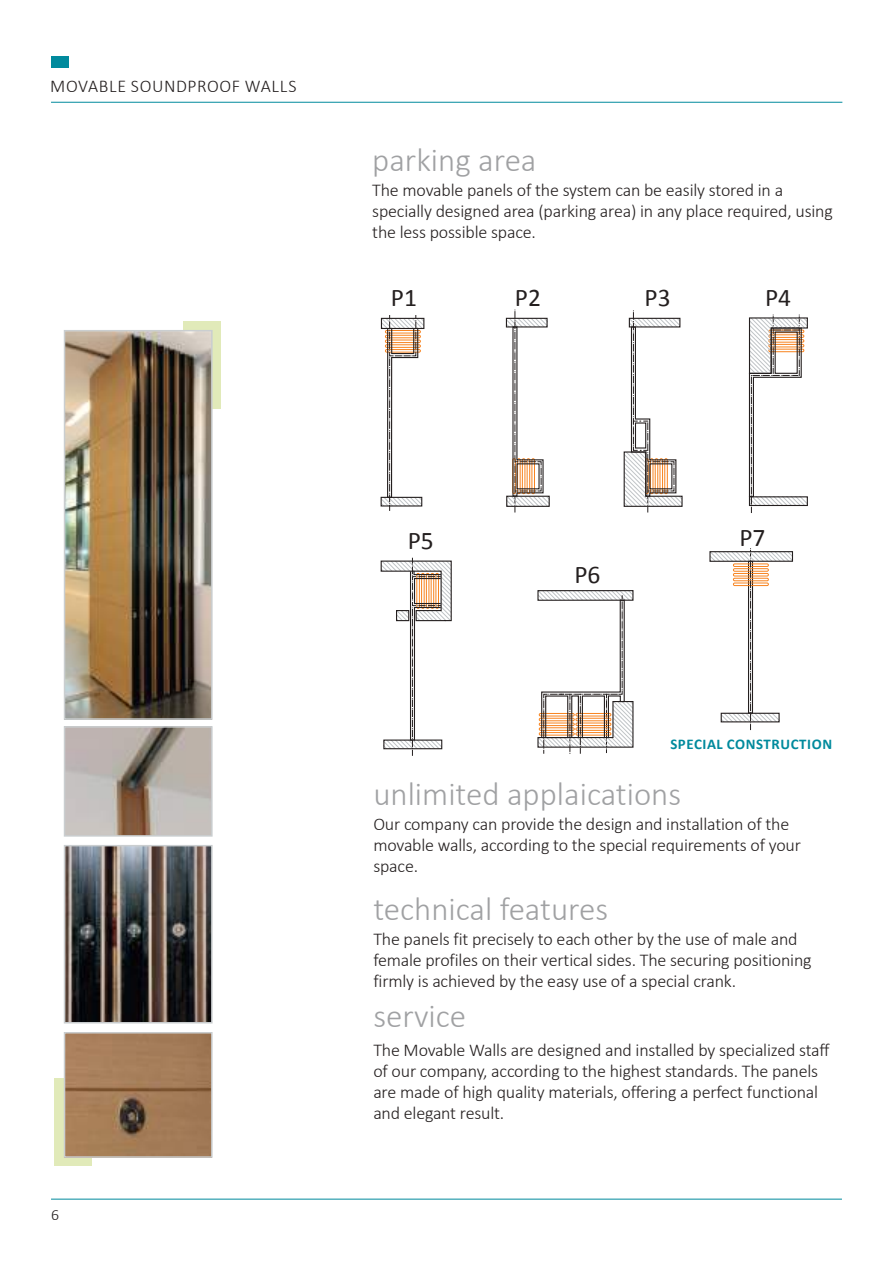
<style>
.page{position:relative;width:893px;height:1263px;background:#fff}
.page>*{position:absolute;margin:0;border:0;box-sizing:border-box;transform-origin:0 0}
.t1{font:300 33px "Calibri";color:#a0a1a3}
.t2{font:25.5px "Calibri";color:#241f1f}
.t3{font:300 18px/21px "Calibri";letter-spacing:-.01em;color:#241f1f}
.t4{font:300 18px "Calibri";letter-spacing:.03em;color:#241f1f}
.t5{font:300 15.75px "Calibri";color:#241f1f}
.t6{font:700 14.85px "Calibri";letter-spacing:.04em;color:#008a9d}
</style>
<div class="page">
<hr style="left:51px;top:102px;width:791px;height:1px;background:#008a9d">
<hr style="left:51px;top:1199px;width:791px;height:1px;background:#008a9d">
<div style="left:51px;top:57px;width:18px;height:11px;background:#008a9d"></div>
<div style="left:183px;top:321px;width:38px;height:88px;background:#e1eab9"></div>
<div style="left:54px;top:1079px;width:37px;height:87px;background:#e1eab9"></div>
<img style="left:67px;top:333px;width:143px;height:384px">
<div style="left:64px;top:330px;width:149px;height:390px;border:2px solid #caced0"></div>
<img style="left:67px;top:729px;width:143px;height:105px">
<div style="left:64px;top:726px;width:149px;height:111px;border:2px solid #caced0"></div>
<img style="left:67px;top:848px;width:143px;height:172px">
<div style="left:64px;top:845px;width:149px;height:178px;border:2px solid #caced0"></div>
<img style="left:67px;top:1035px;width:143px;height:120px">
<div style="left:64px;top:1032px;width:149px;height:126px;border:2px solid #caced0"></div>
<svg style="left:381px;top:315px;width:43px;height:196px"></svg>
<svg style="left:506px;top:310px;width:43px;height:202px"></svg>
<div style="left:506px;top:496px;width:44px;height:11px;border:1px solid #241f1f"></div>
<svg style="left:623px;top:310px;width:60px;height:202px"></svg>
<svg style="left:748px;top:315px;width:60px;height:198px"></svg>
<svg style="left:380px;top:558px;width:72px;height:198px"></svg>
<svg style="left:711px;top:548px;width:80px;height:182px"></svg>
<div style="left:709px;top:551px;width:84px;height:11px;border:1px solid #241f1f"></div>
<div style="left:537px;top:590px;width:96px;height:11px;border:1px solid #241f1f"></div>
<svg style="left:537px;top:591px;width:97px;height:163px"></svg>
<p class="t4" style="left:50px;top:80px;width:248px">MOVABLE SOUNDPROOF WALLS</p>
<h1 class="t1" style="left:372px;top:139px;width:166px">parking area</h1>
<p class="t3" style="left:372px;top:179px;width:462px">The movable panels of the system can be easily stored in a specially designed area (parking area) in any place required, using the less possible space.</p>
<h2 class="t2" style="left:391px;top:288px;width:28px">P1</h2>
<h2 class="t2" style="left:515px;top:288px;width:28px">P2</h2>
<h2 class="t2" style="left:645px;top:288px;width:28px">P3</h2>
<h2 class="t2" style="left:765px;top:288px;width:28px">P4</h2>
<p class="t5" style="left:51px;top:1209px;width:9px">6</p>
<h2 class="t2" style="left:408px;top:531px;width:28px">P5</h2>
<h2 class="t2" style="left:574px;top:565px;width:28px">P6</h2>
<h2 class="t2" style="left:739px;top:528px;width:28px">P7</h2>
<p class="t6" style="left:670px;top:738px;width:163px">SPECIAL CONSTRUCTION</p>
<h1 class="t1" style="left:373px;top:773px;width:309px">unlimited applaications</h1>
<p class="t3" style="left:373px;top:813px;width:429px">Our company can provide the design and installation of the movable walls, according to the special requirements of your space.</p>
<h1 class="t1" style="left:373px;top:888px;width:236px">technical features</h1>
<p class="t3" style="left:373px;top:928px;width:440px">The panels fit precisely to each other by the use of male and female profiles on their vertical sides. The securing positioning firmly is achieved by the easy use of a special crank.</p>
<h1 class="t1" style="left:373px;top:995px;width:94px">service</h1>
<p class="t3" style="left:373px;top:1039px;width:458px">The Movable Walls are designed and installed by specialized staff of our company, according to the highest standards. The panels are made of high quality materials, offering a perfect functional and elegant result.</p>
</div>
